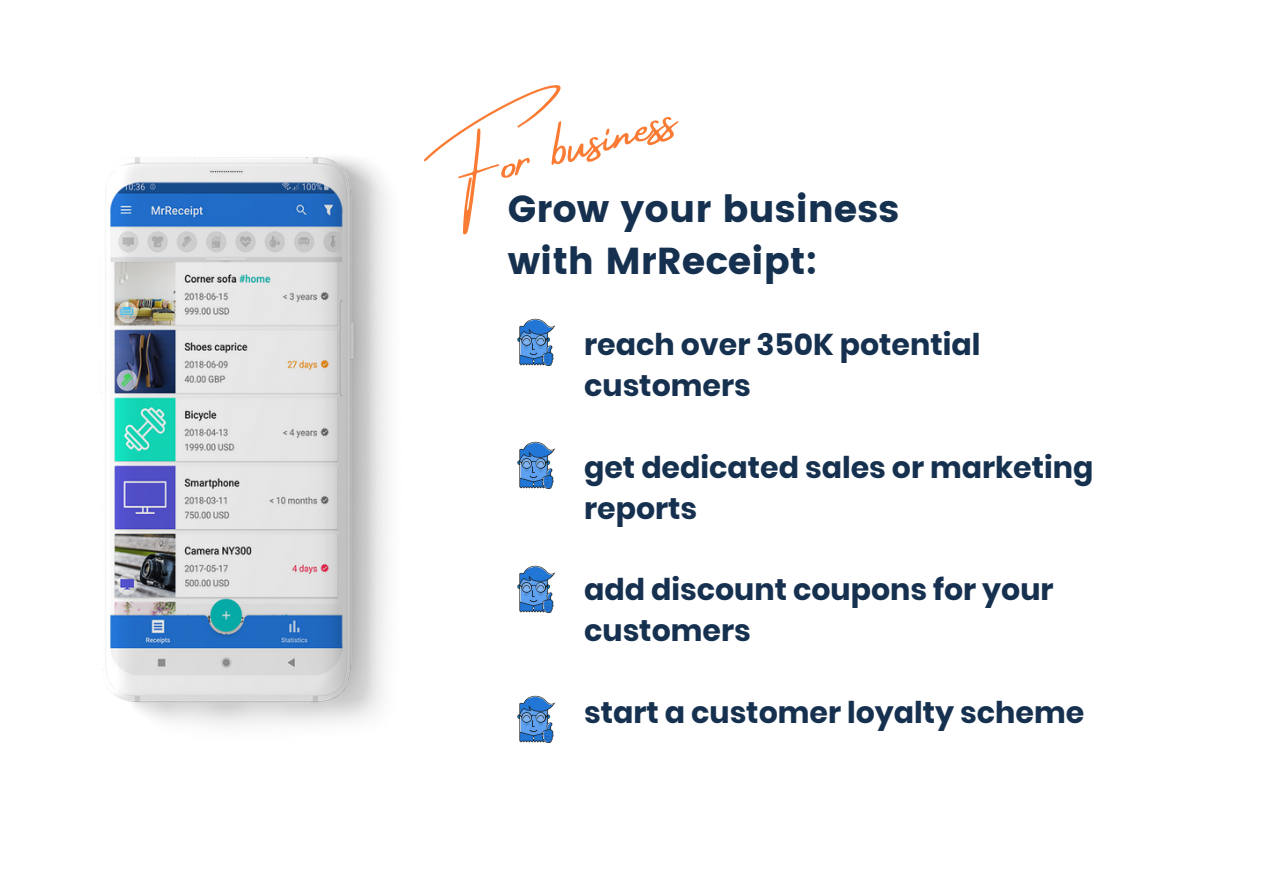
<style>
.page{position:relative;width:1263px;height:894px;background:#fff}
.page>*{position:absolute;margin:0;border:0;box-sizing:border-box;transform-origin:0 0}
.t1{font:60px "Amsterdam Four";color:#fa7c34}
.t2{font:37.5px/51.6px "Poppins";color:#16314f}
.t3{font:700 30px/40.8px "Poppins";color:#16314f}
</style>
<div class="page">
<img style="left:101px;top:157px;width:287px;height:568px">
<img style="left:517px;top:318px;width:39px;height:48px">
<img style="left:517px;top:441px;width:39px;height:48px">
<img style="left:517px;top:565px;width:39px;height:48px">
<img style="left:517px;top:695px;width:39px;height:48px">
<h1 class="t1" style="left:421px;top:150px;width:243px;rotate:-15deg">For busines</h1>
<p class="t2" style="left:508px;top:183px;width:393px">Grow your business with MrReceipt:</p>
<p class="t3" style="left:584px;top:324px;width:398px">reach over 350K potential customers</p>
<p class="t3" style="left:584px;top:447px;width:511px">get dedicated sales or marketing reports</p>
<p class="t3" style="left:584px;top:569px;width:471px">add discount coupons for your customers</p>
<p class="t3" style="left:584px;top:691px;width:502px">start a customer loyalty scheme</p>
</div>
